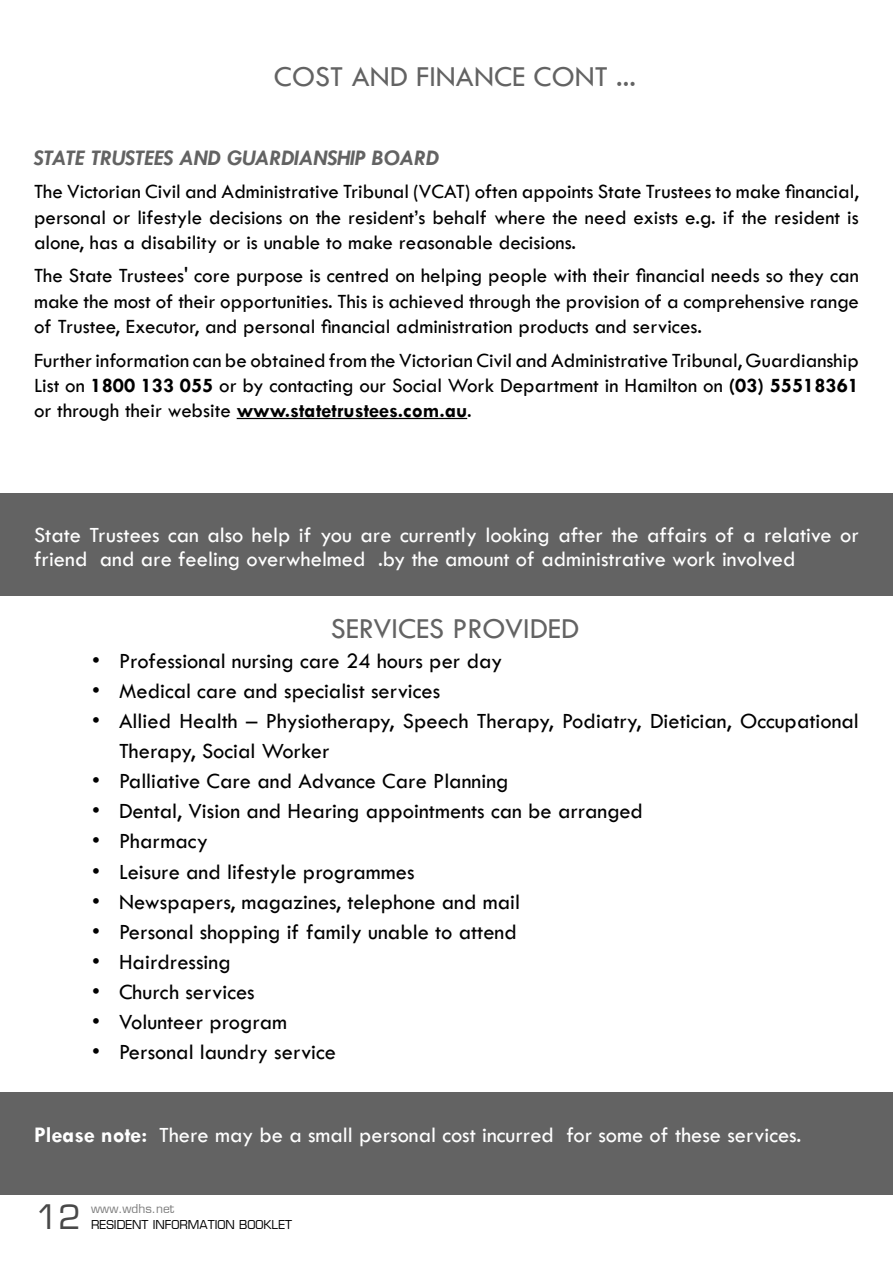
<style>
.page{position:relative;width:893px;height:1263px;background:#fff}
.page>*{position:absolute;margin:0;border:0;box-sizing:border-box;transform-origin:0 0}
.t1{font:33px "Euromode Plain";color:#484848}
.t2{font:30px "Tw Cen";color:#636363}
.t3{font:22.5px/30.2px "Tw Cen";color:#000}
.t4{font:22.5px/24px "Tw Cen";color:#fff}
.t5{font:italic 700 22.5px "Tw Cen";color:#636363}
.t6{font:21px/25.2px "Tw Cen";color:#000;text-align:justify}
.t7{font:12px "Euromode Plain";color:#000}
.t8{font:12px "Euromode Plain";color:#7c7c7c}
.s1{font-weight:700}
</style>
<div class="page">
<hr style="left:237px;top:418px;width:230px;height:1px;background:#000">
<div style="left:0;top:1093px;width:893px;height:102px;background:#636363"></div>
<div style="left:0;top:493px;width:893px;height:102px;background:#636363"></div>
<h2 class="t2" style="left:274px;top:59px;width:363px">COST AND FINANCE CONT ...</h2>
<p class="t5" style="left:34px;top:144px;width:12px">STAT</p>
<p class="t5" style="left:75px;top:144px;width:366px">E TRUSTEES AND GUA RDIANSHIP BOA RD</p>
<p class="t6" style="left:34px;top:179px;width:826px">The Victorian Civil and Administrative Tribunal (VCAT) often appoints State Trustees to make financial, personal or lifestyle decisions on the resident’s behalf where the need exists e.g. if the resident is alone, has a disability or is unable to make reasonable decisions.</p>
<p class="t6" style="left:34px;top:263px;width:826px">The State Trustees' core purpose is centred on helping people with their financial needs so they can make the most of their opportunities. This is achieved through the provision of a comprehensive range of Trustee, Executor, and personal financial administration products and services.</p>
<p class="t6" style="left:34px;top:347px;width:826px">Further information can be obtained from the Victorian Civil and Administrative Tribunal, Guardianship List on <span class="s1">1800 133 055</span> or by contacting our Social Work Department in Hamilton on <span class="s1">(03) 55518361 </span>or through their website <span class="s1">www.statetrustees.com.au</span>.</p>
<p class="t4" style="left:34px;top:523px;width:826px">State Trustees can also help if you are currently looking after the affairs of a relative or friend and are feeling overwhelmed .by the amount of administrative work involved</p>
<h2 class="t2" style="left:331px;top:610px;width:250px">SERVICES PROVIDED</h2>
<p class="t3" style="left:92px;top:645px;width:412px">• Professional nursing care 24 hours per day</p>
<p class="t3" style="left:92px;top:676px;width:350px">• Medical care and specialist services</p>
<p class="t3" style="left:119px;top:706px;width:741px;text-indent:-27px">• Allied Health – Physiotherapy, Speech Therapy, Podiatry, Dietician, Occupational<br>Therapy, Social Worker</p>
<p class="t3" style="left:92px;top:766px;width:418px">• Palliative Care and Advance Care Planning</p>
<p class="t3" style="left:92px;top:796px;width:552px">• Dental, Vision and Hearing appointments can be arranged</p>
<p class="t3" style="left:92px;top:826px;width:118px">• Pharmacy</p>
<p class="t3" style="left:92px;top:856px;width:324px">• Leisure and lifestyle programmes</p>
<p class="t3" style="left:92px;top:886px;width:429px">• Newspapers, magazines, telephone and mail</p>
<p class="t3" style="left:92px;top:916px;width:426px">• Personal shopping if family unable to attend</p>
<p class="t3" style="left:92px;top:946px;width:140px">• Hairdressing</p>
<p class="t3" style="left:92px;top:977px;width:164px">• Church services</p>
<p class="t3" style="left:92px;top:1007px;width:197px">• Volunteer program</p>
<p class="t3" style="left:92px;top:1037px;width:246px">• Personal laundry service</p>
<p class="t4" style="left:34px;top:1122px;width:769px"><span class="s1">Please note:</span> There may be a small personal cost incurred for some of these services.</p>
<h1 class="t1" style="left:36px;top:1197px;width:47px">12</h1>
<p class="t8" style="left:91px;top:1201px;width:84px">WWW.WDHS.NET</p>
<p class="t7" style="left:91px;top:1217px;width:202px">RESIDENT INFORMATION BOOKLET</p>
</div>
